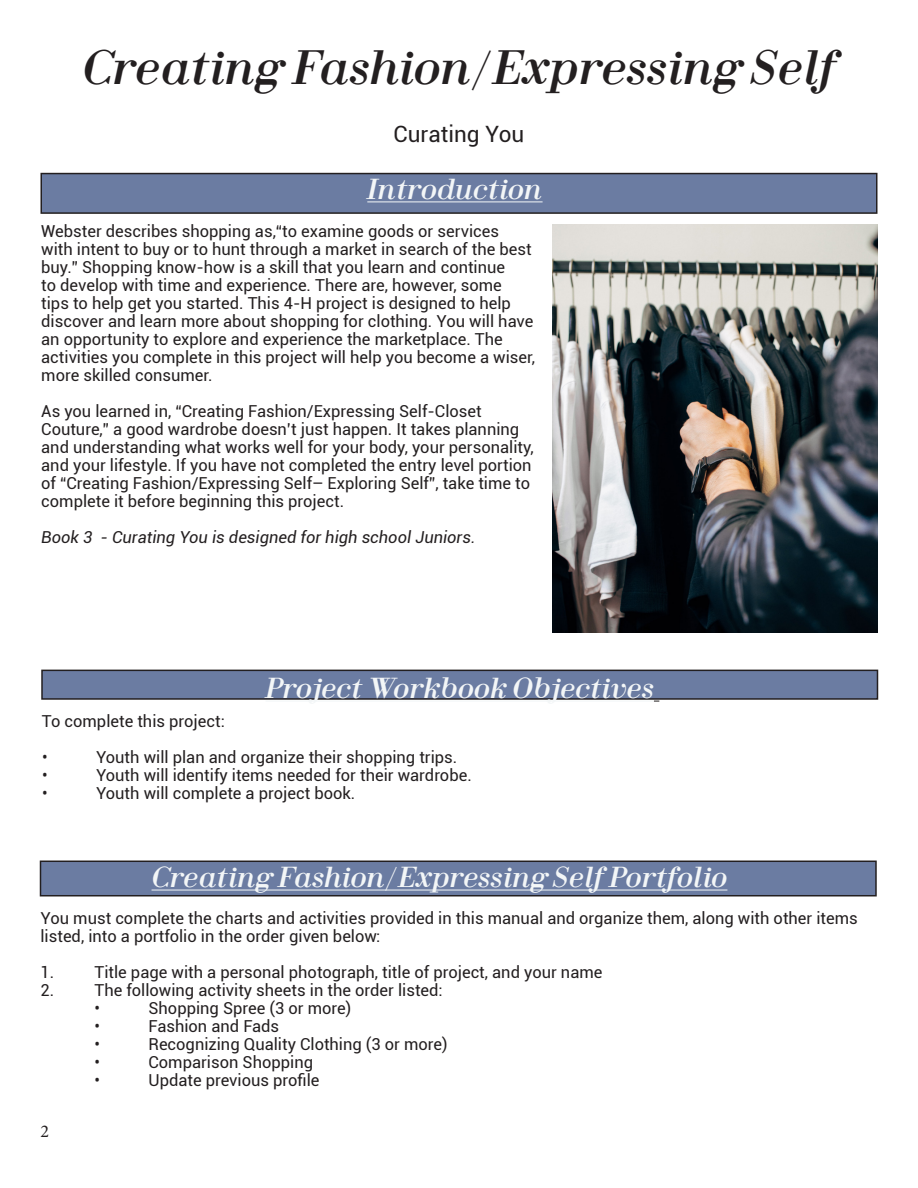
<style>
.page{position:relative;width:918px;height:1188px;background:#fff}
.page>*{position:absolute;margin:0;border:0;box-sizing:border-box;transform-origin:0 0}
.t1{font:italic 45px "Fin Serif Display";color:#231f20}
.t2{font:italic 27px "Fin Serif Display";color:#f3f6f7}
.t3{font:22.5px "Roboto";color:#231f20}
.t4{font:18px "Minion Pro";color:#231f20}
.t5{font:16.5px/18px "Roboto";color:#231f20}
.t6{font:italic 16.5px "Roboto";color:#231f20}
</style>
<div class="page">
<div style="left:41px;top:174px;width:836px;height:39px;background:#6b7ca2"></div>
<div style="left:40px;top:173px;width:838px;height:41px;border:2px solid #231f20"></div>
<hr style="left:367px;top:201px;width:176px;height:1px;background:#f3f6f7">
<div style="left:42px;top:670px;width:836px;height:29px;background:#6b7ca2"></div>
<div style="left:41px;top:670px;width:837px;height:30px;border:2px solid #231f20"></div>
<hr style="left:266px;top:701px;width:388px;height:1px;background:#f3f6f7">
<div style="left:40px;top:861px;width:836px;height:35px;background:#6b7ca2"></div>
<div style="left:40px;top:861px;width:837px;height:35px;border:2px solid #231f20"></div>
<hr style="left:152px;top:890px;width:575px;height:1px;background:#f3f6f7">
<img style="left:553px;top:225px;width:325px;height:408px">
<p class="t1" style="left:82px;top:37px;width:755px">Creating Fashion/Expressing Self</p>
<p class="t3" style="left:394px;top:118px;width:132px">Curating You</p>
<p class="t2" style="left:367px;top:171px;width:177px">Introduction</p>
<p class="t5" style="left:41px;top:222px;width:495px">Webster describes shopping as,“to examine goods or services<br>with intent to buy or to hunt through a market in search of the best buy.” Shopping know-how is a skill that you learn and continue<br>to develop with time and experience. There are, however, some<br>tips to help get you started. This 4-H project is designed to help discover and learn more about shopping for clothing. You will have an opportunity to explore and experience the marketplace. The activities you complete in this project will help you become a wiser, more skilled consumer.</p>
<p class="t5" style="left:41px;top:402px;width:494px">As you learned in, “Creating Fashion/Expressing Self-Closet Couture,” a good wardrobe doesn’t just happen. It takes planning and understanding what works well for your body, your personality, and your lifestyle. If you have not completed the entry level portion of “Creating Fashion/Expressing Self– Exploring Self”, take time to complete it before beginning this project.</p>
<p class="t6" style="left:41px;top:526px;width:436px">Book 3 - Curating You is designed for high school Juniors.</p>
<p class="t2" style="left:266px;top:670px;width:390px">Project Workbook Objectives</p>
<p class="t5" style="left:42px;top:711px;width:184px">To complete this project:</p>
<p class="t5" style="left:42px;top:747px;width:7px">•</p>
<p class="t5" style="left:96px;top:747px;width:363px">Youth will plan and organize their shopping trips.</p>
<p class="t5" style="left:42px;top:765px;width:7px">•</p>
<p class="t5" style="left:96px;top:765px;width:377px">Youth will identify items needed for their wardrobe.</p>
<p class="t5" style="left:42px;top:783px;width:7px">•</p>
<p class="t5" style="left:96px;top:783px;width:261px">Youth will complete a project book.</p>
<p class="t2" style="left:152px;top:859px;width:577px">Creating Fashion/Expressing Self Portfolio</p>
<p class="t5" style="left:40px;top:908px;width:819px">You must complete the charts and activities provided in this manual and organize them, along with other items listed, into a portfolio in the order given below:</p>
<p class="t5" style="left:40px;top:962px;width:15px">1.</p>
<p class="t5" style="left:95px;top:962px;width:509px">Title page with a personal photograph, title of project, and your name</p>
<p class="t5" style="left:40px;top:980px;width:15px">2.</p>
<p class="t5" style="left:95px;top:980px;width:350px">The following activity sheets in the order listed:</p>
<p class="t5" style="left:95px;top:998px;width:7px">•</p>
<p class="t5" style="left:149px;top:998px;width:204px">Shopping Spree (3 or more)</p>
<p class="t5" style="left:95px;top:1016px;width:7px">•</p>
<p class="t5" style="left:149px;top:1016px;width:132px">Fashion and Fads</p>
<p class="t5" style="left:95px;top:1034px;width:7px">•</p>
<p class="t5" style="left:149px;top:1034px;width:301px">Recognizing Quality Clothing (3 or more)</p>
<p class="t5" style="left:95px;top:1052px;width:7px">•</p>
<p class="t5" style="left:149px;top:1052px;width:166px">Comparison Shopping</p>
<p class="t5" style="left:94px;top:1070px;width:7px">•</p>
<p class="t5" style="left:148px;top:1070px;width:173px">Update previous profile</p>
<p class="t4" style="left:40px;top:1119px;width:10px">2</p>
</div>
